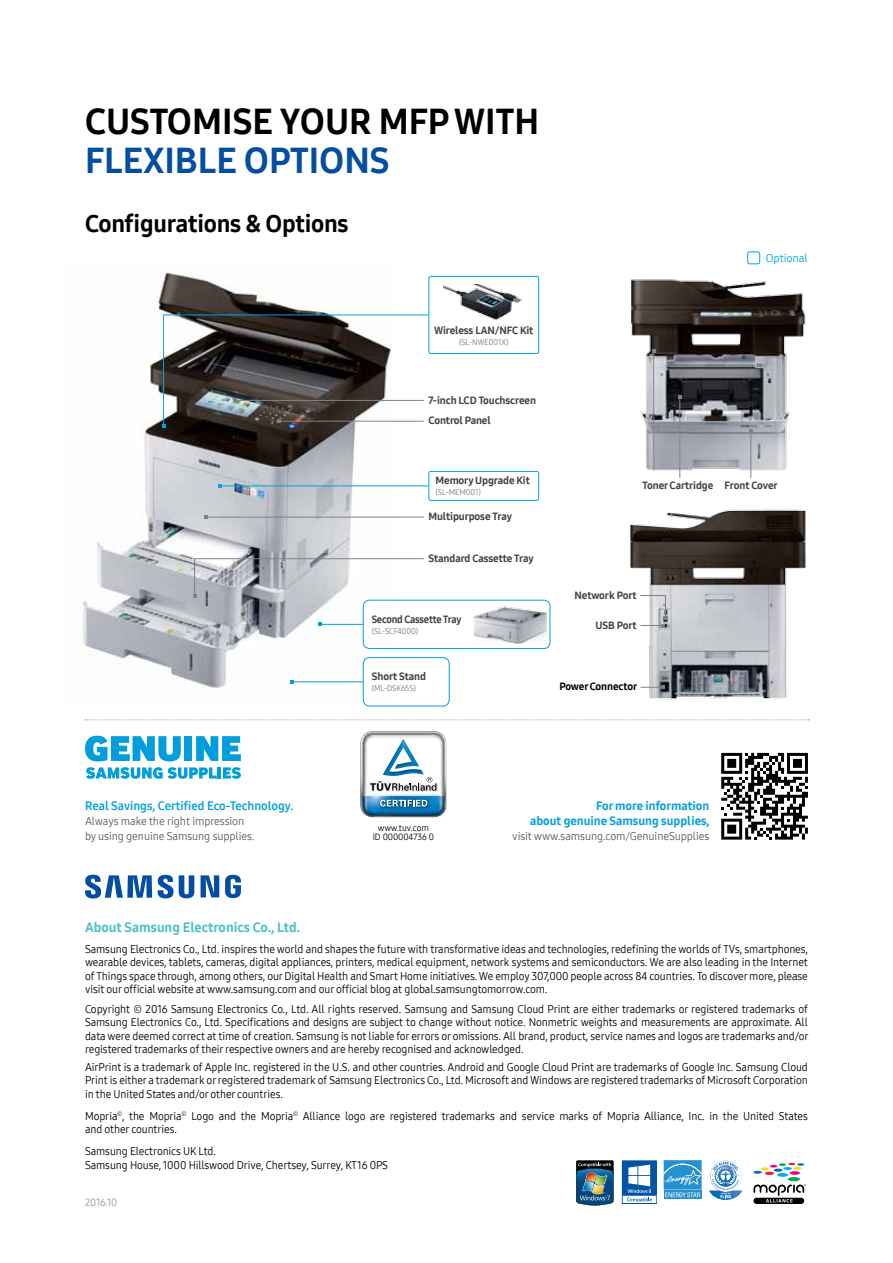
<style>
.page{position:relative;width:893px;height:1263px;background:#fff}
.page>*{position:absolute;margin:0;border:0;box-sizing:border-box;transform-origin:0 0}
.t1{font:36px "Samsung One 800";color:#000}
.t2{font:36px "Samsung One 800";color:#034ea2}
.t3{font:24px "Samsung One 800";letter-spacing:-.01em;color:#000}
.t4{font:13.5px "Samsung One 800";color:#4ac2c0}
.t5{font:12px/15px "Samsung One 800";color:#009fdb;text-align:right}
.t6{font:12px "Samsung One 700";color:#009fdb}
.t7{font:11.25px/13.5px "Samsung One 400";letter-spacing:-.01em;color:#000;text-align:justify;scale:.95 1}
.t8{font:11.25px/15px "Samsung One 400";letter-spacing:-.01em;color:#58595b}
.t9{font:11.25px "Samsung One 400";letter-spacing:-.01em;color:#00a5dd}
.t10{font:10.5px "Samsung One 800";letter-spacing:-.01em;color:#414042}
.t11{font:10.5px "Samsung One 800";letter-spacing:-.01em;color:#414042;scale:.95 1}
.t12{font:10.5px "Samsung One 800";letter-spacing:-.01em;color:#000}
.t13{font:10.5px "Samsung One 400";letter-spacing:-.01em;color:#939598;scale:.95 1}
.t14{font:9px/9px "Samsung One 400";letter-spacing:-.01em;color:#000;text-align:center}
.t15{font:8.25px "Samsung One 400";letter-spacing:-.01em;color:#7b7c7f;scale:.95 1}
</style>
<div class="page">
<img style="left:630px;top:509px;width:176px;height:191px">
<img style="left:631px;top:279px;width:175px;height:199px">
<img style="left:82px;top:272px;width:310px;height:431px">
<svg style="left:193px;top:558px;width:231px;height:39px"></svg>
<hr style="left:206px;top:517px;width:218px;height:1px;background:#808285">
<svg style="left:709px;top:1162px;width:33px;height:38px"></svg>
<svg style="left:576px;top:1160px;width:38px;height:45px;background:#3d6275"></svg>
<svg style="left:622px;top:1160px;width:35px;height:44px"></svg>
<svg style="left:788px;top:1177px;width:12px;height:4px"></svg>
<svg style="left:777px;top:1173px;width:11px;height:4px"></svg>
<svg style="left:753px;top:1163px;width:51px;height:12px"></svg>
<svg style="left:753px;top:1198px;width:51px;height:6px"></svg>
<svg style="left:753px;top:1184px;width:53px;height:18px"></svg>
<svg style="left:664px;top:1197px;width:38px;height:2px"></svg>
<svg style="left:664px;top:1160px;width:38px;height:37px"></svg>
<svg style="left:201px;top:875px;width:18px;height:22px"></svg>
<svg style="left:85px;top:875px;width:67px;height:23px"></svg>
<svg style="left:158px;top:875px;width:36px;height:23px"></svg>
<svg style="left:225px;top:875px;width:16px;height:23px"></svg>
<svg style="left:85px;top:719px;width:724px;height:1px"></svg>
<img style="left:360px;top:731px;width:86px;height:86px">
<svg style="left:85px;top:736px;width:96px;height:25px"></svg>
<div style="left:184px;top:736px;width:8px;height:25px;background:#009fdb"></div>
<svg style="left:196px;top:736px;width:45px;height:25px"></svg>
<svg style="left:86px;top:767px;width:155px;height:12px"></svg>
<svg style="left:721px;top:753px;width:87px;height:87px"></svg>
<hr style="left:220px;top:485px;width:208px;height:1px;background:#00a5dd">
<hr style="left:653px;top:351px;width:1px;height:119px;background:#808285">
<hr style="left:750px;top:431px;width:1px;height:47px;background:#808285">
<hr style="left:679px;top:397px;width:1px;height:81px;background:#808285">
<svg style="left:640px;top:686px;width:25px;height:3px"></svg>
<svg style="left:640px;top:595px;width:27px;height:32px"></svg>
<svg style="left:162px;top:314px;width:266px;height:113px"></svg>
<div style="left:428px;top:471px;width:111px;height:30px;border:1px solid #00a5dd;border-radius:2px"></div>
<div style="left:747px;top:251px;width:13px;height:13px;border:1px solid #00a5dd;border-radius:2px"></div>
<div style="left:428px;top:276px;width:111px;height:78px;border:1px solid #00a5dd;border-radius:2px"></div>
<img style="left:444px;top:285px;width:78px;height:35px">
<div style="left:363px;top:600px;width:187px;height:49px;border:1px solid #009fdb;border-radius:6px"></div>
<img style="left:466px;top:600px;width:82px;height:48px">
<hr style="left:320px;top:624px;width:43px;height:1px;background:#009fdb">
<hr style="left:292px;top:681px;width:71px;height:1px;background:#009fdb">
<div style="left:363px;top:657px;width:87px;height:49px;border:1px solid #009fdb;border-radius:6px"></div>
<h1 class="t1" style="left:85px;top:97px;width:456px">CUSTOMISE YOUR MFP WITH</h1>
<h1 class="t2" style="left:85px;top:136px;width:306px">FLEXIBLE OPTIONS</h1>
<h2 class="t3" style="left:85px;top:207px;width:265px">Configurations &amp; Options</h2>
<p class="t10" style="left:434px;top:323px;width:101px">Wireless LAN/NFC Kit</p>
<p class="t15" style="left:459px;top:337px;width:54px">(SL-NWE001X)</p>
<p class="t10" style="left:428px;top:393px;width:109px">7-inch LCD Touchscreen</p>
<p class="t10" style="left:428px;top:414px;width:64px">Control Panel</p>
<p class="t10" style="left:435px;top:473px;width:96px">Memory Upgrade Kit</p>
<p class="t15" style="left:435px;top:487px;width:49px">(SL-MEM001)</p>
<p class="t10" style="left:428px;top:509px;width:85px">Multipurpose Tray</p>
<p class="t10" style="left:428px;top:551px;width:107px">Standard Cassette Tray</p>
<p class="t11" style="left:372px;top:612px;width:96px">Second Cassette Tray</p>
<p class="t15" style="left:372px;top:626px;width:51px">(SL-SCF4000)</p>
<p class="t10" style="left:372px;top:669px;width:56px">Short Stand</p>
<p class="t15" style="left:372px;top:683px;width:48px">(ML-DSK65S)</p>
<p class="t9" style="left:766px;top:250px;width:44px">Optional</p>
<p class="t10" style="left:642px;top:479px;width:137px">Toner Cartridge Front Cover</p>
<p class="t10" style="left:574px;top:588px;width:64px">Network Port</p>
<p class="t10" style="left:596px;top:618px;width:43px">USB Port</p>
<p class="t12" style="left:559px;top:680px;width:79px">Power Connector</p>
<p class="t6" style="left:85px;top:797px;width:210px">Real Savings, Certified Eco-Technology.</p>
<p class="t8" style="left:85px;top:813px;width:171px">Always make the right impression by using genuine Samsung supplies.</p>
<p class="t14" style="left:373px;top:823px;width:63px">www.tuv.com<br>ID 000004736 0</p>
<p class="t5" style="left:530px;top:798px;width:181px">For more information<br>about genuine Samsung supplies,</p>
<p class="t8" style="left:512px;top:828px;width:199px">visit www.samsung.com/GenuineSupplies</p>
<p class="t4" style="left:85px;top:918px;width:217px">About Samsung Electronics Co., Ltd.</p>
<p class="t7" style="left:85px;top:942px;width:762px">Samsung Electronics Co., Ltd. inspires the world and shapes the future with transformative ideas and technologies, redefining the worlds of TVs, smartphones, wearable devices, tablets, cameras, digital appliances, printers, medical equipment, network systems and semiconductors. We are also leading in the Internet of Things space through, among others, our Digital Health and Smart Home initiatives. We employ 307,000 people across 84 countries. To discover more, please visit our official website at www.samsung.com and our official blog at global.samsungtomorrow.com.</p>
<p class="t7" style="left:85px;top:1002px;width:763px">Copyright © 2016 Samsung Electronics Co., Ltd. All rights reserved. Samsung and Samsung Cloud Print are either trademarks or registered trademarks of Samsung Electronics Co., Ltd. Specifications and designs are subject to change without notice. Nonmetric weights and measurements are approximate. All data were deemed correct at time of creation. Samsung is not liable for errors or omissions. All brand, product, service names and logos are trademarks and/or registered trademarks of their respective owners and are hereby recognised and acknowledged.</p>
<p class="t7" style="left:85px;top:1060px;width:762px">AirPrint is a trademark of Apple Inc. registered in the U.S. and other countries. Android and Google Cloud Print are trademarks of Google Inc. Samsung Cloud Print is either a trademark or registered trademark of Samsung Electronics Co., Ltd. Microsoft and Windows are registered trademarks of Microsoft Corporation in the United States and/or other countries.</p>
<p class="t7" style="left:85px;top:1109px;width:762px">Mopria<sup>©</sup>, the Mopria<sup>©</sup> Logo and the Mopria<sup>©</sup> Alliance logo are registered trademarks and service marks of Mopria Alliance, Inc. in the United States and other countries.</p>
<p class="t7" style="left:85px;top:1144px;width:320px">Samsung Electronics UK Ltd.<br>Samsung House, 1000 Hillswood Drive, Chertsey, Surrey, KT16 0PS</p>
<p class="t13" style="left:85px;top:1195px;width:35px">2016.10</p>
</div>
